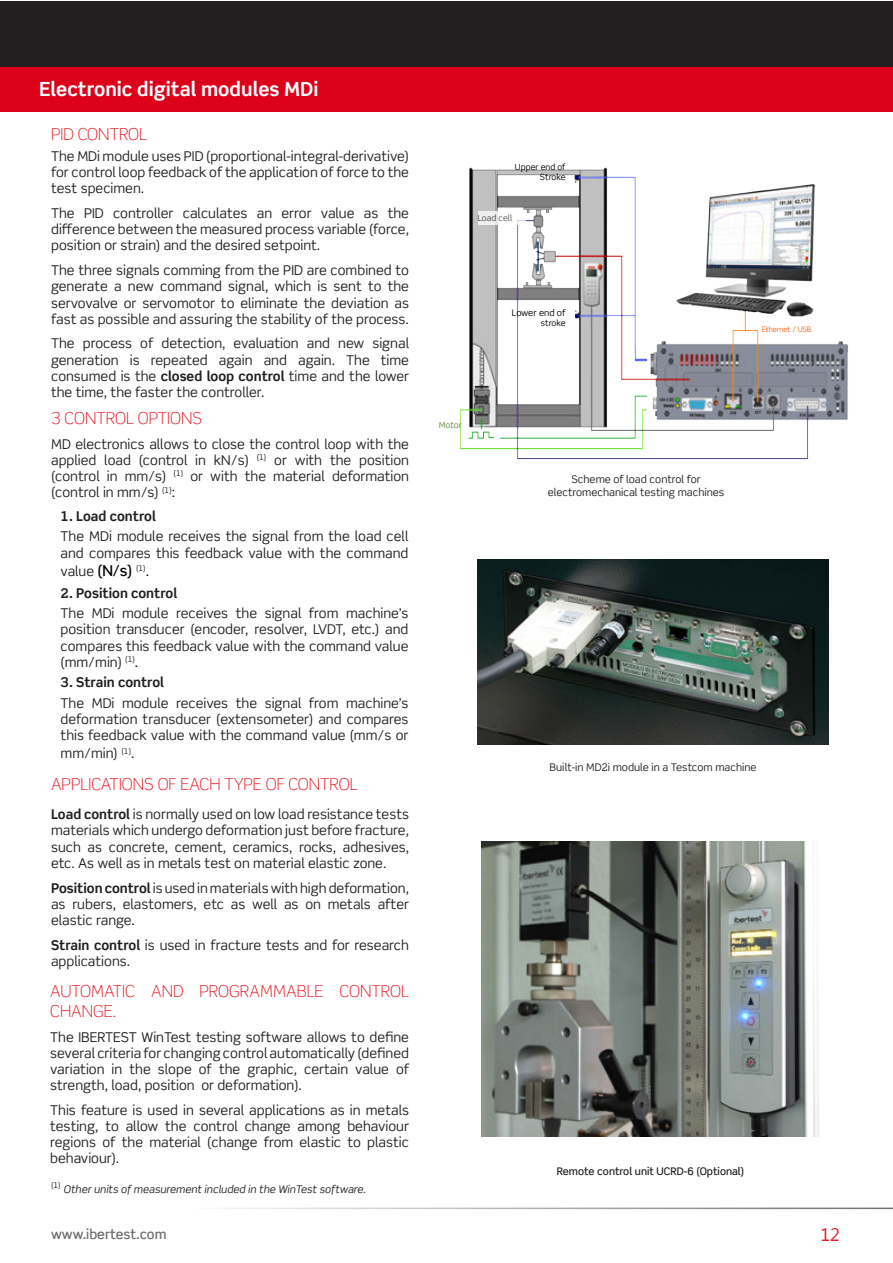
<style>
.page{position:relative;width:893px;height:1263px;background:#fff}
.page>*{position:absolute;margin:0;border:0;box-sizing:border-box;transform-origin:0 0}
.ROJO_ENCABEZADOS{font:700 19.5px "Scene Std";color:#fff}
.t1{font:18px "Myanmar Text";color:#e51a23}
.Texto_ROJO_IBERTEST{font:300 16.5px/19.8px "Scene Std";color:#e51a23}
.ROJO_ENCABEZADOS-2{font:300 16.5px "Scene Std";color:#e51a23}
.Texto_normal{font:300 16.5px "Scene Std";color:#e51a23}
.Texto_normal-2{font:13.5px/16.2px "Scene Std";color:#231f20;text-align:justify}
.Texto_ROJO_IBERTEST-2{font:700 13.5px "Scene Std";color:#231f20}
.t2{font:500 13.5px "Scene Std";color:#6c6d70}
.Texto_en_pies_de_fot{font:10.5px "Scene Std";color:#231f20}
.Texto_normal-3{font:italic 10.5px "Scene Std";color:#231f20}
.Texto_en_pies_de_fot-2{font:500 10.5px "Scene Std";color:#231f20}
.t3{font:9px "Scene Std";color:#000}
.t4{font:8.4px/10.1px "Scene Std";color:#000;text-align:right}
.t5{font:8.4px "Scene Std";color:#231f20}
.t6{font:8.4px "Scene Std";color:#61873b}
.Texto_normal-4{font:7.65px "Scene Std";color:#f36421;scale:.93 1}
.s1{font-weight:700}
.s2{font-weight:500;font-size:15px;color:#000}
.s3{color:#000}
</style>
<div class="page">
<div style="left:0;top:1px;width:893px;height:94px;background:#231f20"></div>
<hr style="left:192px;top:1207px;width:701px;height:2px;background:#231f20">
<div style="left:0;top:67px;width:893px;height:45px;background:#dc001b"></div>
<img style="left:459px;top:167px;width:389px;height:293px">
<img style="left:477px;top:559px;width:352px;height:186px">
<img style="left:481px;top:842px;width:338px;height:294px">
<svg style="left:478px;top:211px;width:47px;height:14px"></svg>
<p class="ROJO_ENCABEZADOS" style="left:39px;top:77px;width:281px">Electronic digital modules MDi</p>
<p class="Texto_normal" style="left:51px;top:125px;width:98px">PID CONTROL</p>
<p class="Texto_normal-2" style="left:51px;top:148px;width:359px">The MDi module uses PID (proportional-integral-derivative) for control loop feedback of the application of force to the test specimen.</p>
<p class="Texto_normal-2" style="left:51px;top:205px;width:359px">The PID controller calculates an error value as the difference between the measured process variable (force, position or strain) and the desired setpoint.</p>
<p class="Texto_normal-2" style="left:51px;top:262px;width:359px">The three signals comming from the PID are combined to generate a new command signal, which is sent to the servovalve or servomotor to eliminate the deviation as fast as possible and assuring the stability of the process.</p>
<p class="Texto_normal-2" style="left:51px;top:335px;width:359px">The process of detection, evaluation and new signal generation is repeated again and again. The time consumed is the <span class="s1">closed loop control</span> time and the lower the time, the faster the controller.</p>
<p class="ROJO_ENCABEZADOS-2" style="left:51px;top:408px;width:152px">3 CONTROL OPTIONS</p>
<p class="Texto_normal-2" style="left:51px;top:435px;width:359px">MD electronics allows to close the control loop with the applied load (control in kN/s) <sup>(1)</sup> or with the position (control in mm/s) <sup>(1)</sup> or with the material deformation (control in mm/s) <sup>(1)</sup>:</p>
<p class="Texto_ROJO_IBERTEST-2" style="left:61px;top:508px;width:97px">1. Load control</p>
<p class="Texto_normal-2" style="left:61px;top:528px;width:349px">The MDi module receives the signal from the load cell and compares this feedback value with the command</p>
<p class="Texto_normal-2" style="left:61px;top:562px;width:90px">value <span class="s2">(N/s)</span> <sup>(1)</sup><span class="s3">.</span></p>
<p class="Texto_ROJO_IBERTEST-2" style="left:61px;top:584px;width:118px">2. Position control</p>
<p class="Texto_normal-2" style="left:61px;top:605px;width:349px">The MDi module receives the signal from machine’s position transducer (encoder, resolver, LVDT, etc.) and compares this feedback value with the command value (mm/min) <sup>(1)</sup><span class="s3">.</span></p>
<p class="Texto_ROJO_IBERTEST-2" style="left:61px;top:674px;width:105px">3. Strain control</p>
<p class="Texto_normal-2" style="left:61px;top:695px;width:349px">The MDi module receives the signal from machine’s deformation transducer (extensometer) and compares this feedback value with the command value (mm/s or</p>
<p class="Texto_normal-2" style="left:61px;top:745px;width:75px">mm/min) <sup>(1)</sup>.</p>
<p class="Texto_ROJO_IBERTEST" style="left:51px;top:775px;width:308px">APPLICATIONS OF EACH TYPE OF CONTROL</p>
<p class="Texto_normal-2" style="left:51px;top:806px;width:360px"><span class="s1">Load control</span> is normally used on low load resistance tests materials which undergo deformation just before fracture, such as concrete, cement, ceramics, rocks, adhesives, etc. As well as in metals test on material elastic zone.</p>
<p class="Texto_normal-2" style="left:51px;top:879px;width:360px"><span class="s1">Position control</span> is used in materials with high deformation, as rubers, elastomers, etc as well as on metals after elastic range.</p>
<p class="Texto_normal-2" style="left:51px;top:936px;width:360px"><span class="s1">Strain control</span> is used in fracture tests and for research applications.</p>
<p class="Texto_ROJO_IBERTEST" style="left:50px;top:981px;width:360px">AUTOMATIC AND PROGRAMMABLE CONTROL<br>CHANGE.</p>
<p class="Texto_normal-2" style="left:50px;top:1028px;width:360px">The IBERTEST WinTest testing software allows to define several criteria for changing control automatically (defined variation in the slope of the graphic, certain value of strength, load, position or deformation).</p>
<p class="Texto_normal-2" style="left:50px;top:1102px;width:360px">This feature is used in several applications as in metals testing, to allow the control change among behaviour regions of the material (change from elastic to plastic behaviour).</p>
<p class="Texto_normal-3" style="left:51px;top:1182px;width:316px"><sup>(1)</sup> Other units of measurement included in the WinTest software.</p>
<p class="t4" style="left:515px;top:162px;width:52px">Upper end of<br>Stroke</p>
<p class="t5" style="left:478px;top:213px;width:36px">Load cell</p>
<p class="t3" style="left:512px;top:307px;width:55px">Lower end of</p>
<p class="t4" style="left:541px;top:318px;width:26px">stroke</p>
<p class="t6" style="left:439px;top:420px;width:25px">Motor</p>
<p class="Texto_en_pies_de_fot" style="left:571px;top:473px;width:131px">Scheme of load control for</p>
<p class="Texto_en_pies_de_fot" style="left:548px;top:485px;width:178px">electromechanical testing machines</p>
<p class="Texto_normal-4" style="left:762px;top:325px;width:55px">Ethernet / USB</p>
<p class="Texto_en_pies_de_fot" style="left:550px;top:761px;width:208px">Built-in MD2i module in a Testcom machine</p>
<p class="Texto_en_pies_de_fot-2" style="left:557px;top:1165px;width:189px">Remote control unit UCRD-6 (Optional)</p>
<p class="t2" style="left:51px;top:1226px;width:117px">www.ibertest.com</p>
<p class="t1" style="left:820px;top:1224px;width:21px">12</p>
</div>
